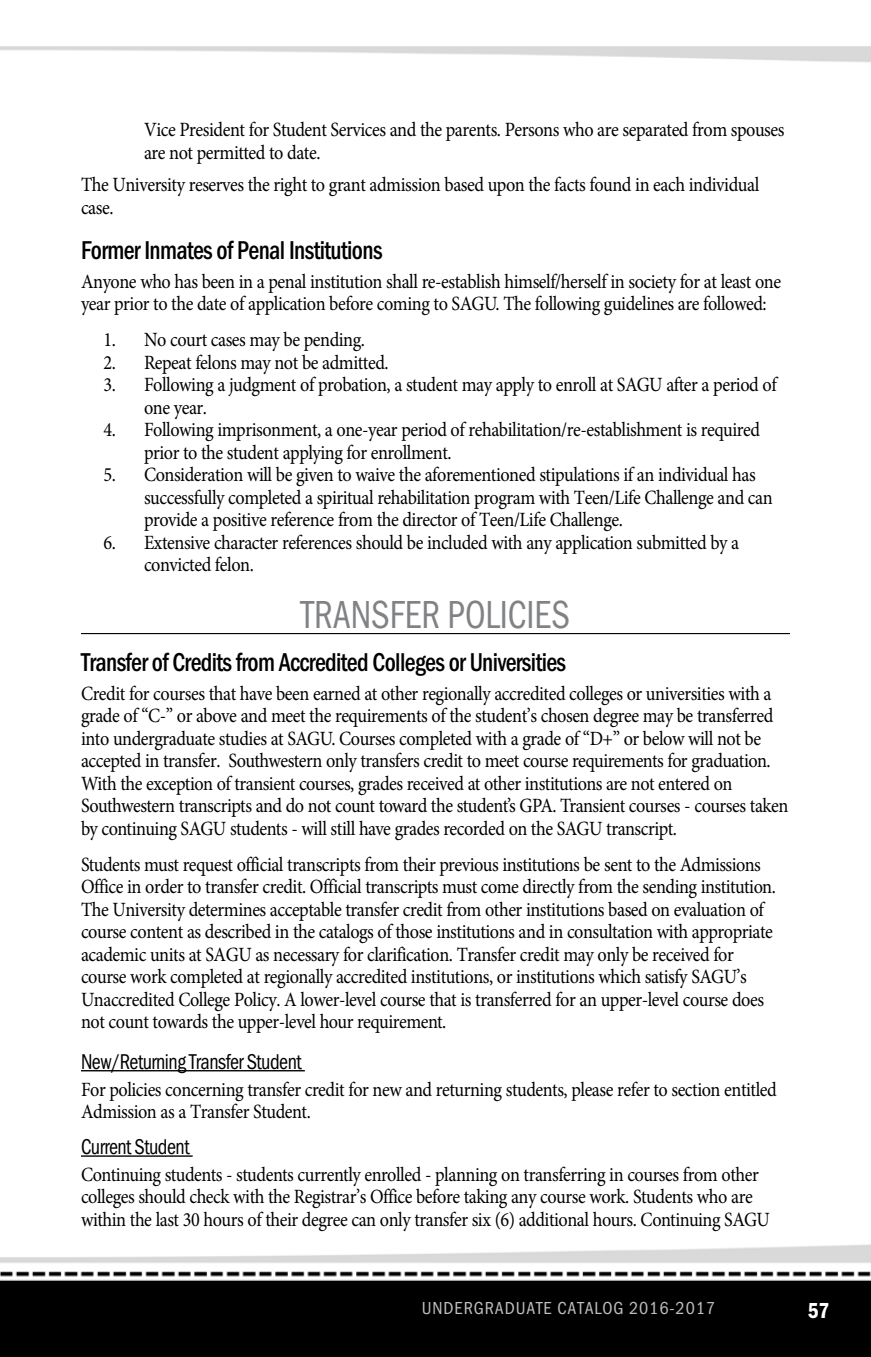
<style>
.page{position:relative;width:871px;height:1357px;background:#fff}
.page>*{position:absolute;margin:0;border:0;box-sizing:border-box;transform-origin:0 0}
.t1{font:40.5px "Franklin Gothic URW Con Boo";color:#808285;scale:.9 1}
.t2{font:500 26.78px "Franklin Gothic URW Con";letter-spacing:-.025em;color:#000;scale:.91 1}
.t3{font:22.5px "Franklin Gothic URW Con Dem";color:#fff;scale:.95 1}
.t4{font:22.28px "Franklin Gothic URW Con Boo";letter-spacing:-.025em;color:#000;scale:.91 1}
.t5{font:20.25px/22.5px "Minion Pro";letter-spacing:-.025em;color:#000;scale:.9 1}
.t6{font:18px "Franklin Gothic URW Con Boo";letter-spacing:.05em;color:#bcbec0}
</style>
<div class="page">
<img style="left:0;top:46px;width:871px;height:1311px">
<hr style="left:81px;top:633px;width:709px;height:1px;background:#000">
<hr style="left:81px;top:1070px;width:224px;height:1px;background:#000">
<hr style="left:81px;top:1155px;width:112px;height:2px;background:#000">
<p class="t5" style="left:144px;top:119px;width:713px">Vice President for Student Services and the parents. Persons who are separated from spouses are not permitted to date.</p>
<p class="t5" style="left:81px;top:174px;width:755px">The University reserves the right to grant admission based upon the facts found in each individual case.</p>
<h2 class="t2" style="left:81px;top:232px;width:333px">Former Inmates of Penal Institutions</h2>
<p class="t5" style="left:81px;top:270px;width:779px">Anyone who has been in a penal institution shall re-establish himself/herself in society for at least one year prior to the date of application before coming to SAGU. The following guidelines are followed:</p>
<p class="t5" style="left:104px;top:328px;width:292px">1. No court cases may be pending.</p>
<p class="t5" style="left:104px;top:351px;width:318px">2. Repeat felons may not be admitted.</p>
<p class="t5" style="left:144px;top:373px;width:704px;text-indent:-40px">3. Following a judgment of probation, a student may apply to enroll at SAGU after a period of one year.</p>
<p class="t5" style="left:144px;top:418px;width:686px;text-indent:-40px">4. Following imprisonment, a one-year period of rehabilitation/re-establishment is required prior to the student applying for enrollment.</p>
<p class="t5" style="left:144px;top:463px;width:700px;text-indent:-40px">5. Consideration will be given to waive the aforementioned stipulations if an individual has successfully completed a spiritual rehabilitation program with Teen/Life Challenge and can provide a positive reference from the director of Teen/Life Challenge.</p>
<p class="t5" style="left:144px;top:531px;width:663px;text-indent:-40px">6. Extensive character references should be included with any application submitted by a convicted felon.</p>
<h1 class="t1" style="left:301px;top:590px;width:300px">TRANSFER POLICIES</h1>
<h2 class="t2" style="left:81px;top:644px;width:534px">Transfer of Credits from Accredited Colleges or Universities</h2>
<p class="t5" style="left:81px;top:682px;width:787px">Credit for courses that have been earned at other regionally accredited colleges or universities with a grade of “C-” or above and meet the requirements of the student’s chosen degree may be transferred into undergraduate studies at SAGU. Courses completed with a grade of “D+” or below will not be accepted in transfer. Southwestern only transfers credit to meet course requirements for graduation.<br>With the exception of transient courses, grades received at other institutions are not entered on Southwestern transcripts and do not count toward the student’s GPA. Transient courses - courses taken by continuing SAGU students - will still have grades recorded on the SAGU transcript.</p>
<p class="t5" style="left:81px;top:853px;width:773px">Students must request official transcripts from their previous institutions be sent to the Admissions Office in order to transfer credit. Official transcripts must come directly from the sending institution.<br>The University determines acceptable transfer credit from other institutions based on evaluation of course content as described in the catalogs of those institutions and in consultation with appropriate academic units at SAGU as necessary for clarification. Transfer credit may only be received for course work completed at regionally accredited institutions, or institutions which satisfy SAGU’s Unaccredited College Policy. A lower-level course that is transferred for an upper-level course does not count towards the upper-level hour requirement.</p>
<p class="t4" style="left:81px;top:1047px;width:244px">New/Returning Transfer Student</p>
<p class="t5" style="left:81px;top:1078px;width:774px">For policies concerning transfer credit for new and returning students, please refer to section entitled<br>Admission as a Transfer Student.</p>
<p class="t4" style="left:81px;top:1133px;width:121px">Current Student</p>
<p class="t5" style="left:81px;top:1163px;width:767px">Continuing students - students currently enrolled - planning on transferring in courses from other colleges should check with the Registrar’s Office before taking any course work. Students who are within the last 30 hours of their degree can only transfer six (6) additional hours. Continuing SAGU</p>
<p class="t6" style="left:422px;top:1296px;width:295px">UNDERGRADUATE CATALOG 2016-2017</p>
<p class="t3" style="left:807px;top:1295px;width:24px">57</p>
</div>
